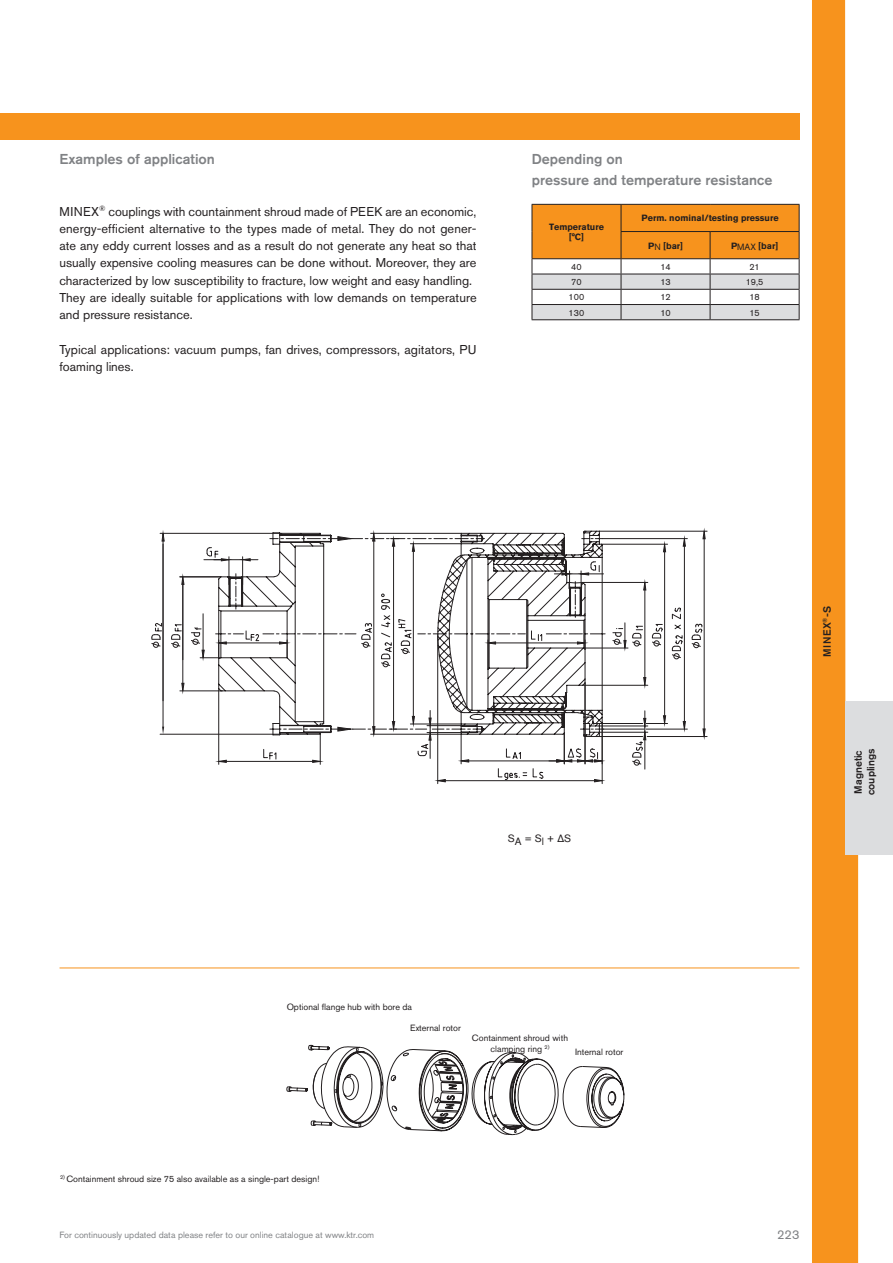
<style>
.page{position:relative;width:893px;height:1263px;background:#fff}
.page>*{position:absolute;margin:0;border:0;box-sizing:border-box;transform-origin:0 0}
.body_text_9_5___14{font:500 14.25px "Akzidenz Grotesk Pro";color:#808285}
.body_text_8_5___11_5{font:12.75px/17.2px "Akzidenz Grotesk Pro";letter-spacing:.005em;color:#231f20}
.pagina_right_8_5__10{font:12.75px "Akzidenz Grotesk Pro";color:#808285}
.tab{font:500 10.5px/12.8px "Akzidenz Grotesk Pro";color:#231f20}
.formula_7___8_4{font:10.5px "Akzidenz Grotesk Pro";color:#231f20}
.text_drawing_6___7_2{font:9px/10.8px "Akzidenz Grotesk Pro";color:#231f20;text-align:center}
.undertitle_left_6{font:9px "Akzidenz Grotesk Pro";color:#808285}
.table_editable_6___7{font:700 9px "Akzidenz Grotesk Pro";color:#231f20}
.footnote_6___7_2{font:9px "Akzidenz Grotesk Pro";color:#231f20}
.table_non-editable_n{font:9px "Akzidenz Grotesk Pro";color:#231f20}
.s1{font-weight:400}
</style>
<div class="page">
<svg style="left:286px;top:1045px;width:338px;height:90px"></svg>
<hr style="left:584px;top:648px;width:44px;height:1px;background:#231f20">
<hr style="left:645px;top:590px;width:1px;height:87px;background:#231f20">
<hr style="left:583px;top:685px;width:65px;height:1px;background:#231f20">
<hr style="left:583px;top:582px;width:65px;height:1px;background:#231f20">
<svg style="left:643px;top:582px;width:3px;height:8px"></svg>
<svg style="left:643px;top:677px;width:3px;height:8px"></svg>
<hr style="left:664px;top:552px;width:1px;height:164px;background:#231f20">
<hr style="left:601px;top:723px;width:42px;height:1px;background:#231f20">
<hr style="left:601px;top:544px;width:67px;height:1px;background:#231f20">
<svg style="left:663px;top:544px;width:3px;height:8px"></svg>
<hr style="left:684px;top:546px;width:1px;height:175px;background:#231f20">
<hr style="left:646px;top:729px;width:41px;height:1px;background:#231f20">
<hr style="left:602px;top:729px;width:42px;height:1px;background:#231f20">
<hr style="left:602px;top:538px;width:85px;height:1px;background:#231f20">
<svg style="left:683px;top:538px;width:3px;height:8px"></svg>
<svg style="left:683px;top:721px;width:3px;height:8px"></svg>
<hr style="left:704px;top:539px;width:1px;height:190px;background:#231f20">
<hr style="left:647px;top:736px;width:60px;height:1px;background:#231f20">
<hr style="left:599px;top:736px;width:44px;height:1px;background:#231f20">
<hr style="left:599px;top:531px;width:108px;height:1px;background:#231f20">
<svg style="left:703px;top:531px;width:2px;height:8px"></svg>
<svg style="left:703px;top:729px;width:2px;height:7px"></svg>
<hr style="left:645px;top:726px;width:1px;height:43px;background:#231f20">
<hr style="left:599px;top:732px;width:49px;height:1px;background:#231f20">
<hr style="left:599px;top:726px;width:49px;height:1px;background:#231f20">
<svg style="left:613px;top:608px;width:90px;height:51px"></svg>
<svg style="left:643px;top:711px;width:25px;height:15px"></svg>
<hr style="left:437px;top:634px;width:1px;height:150px;background:#231f20">
<hr style="left:602px;top:723px;width:1px;height:61px;background:#231f20">
<svg style="left:632px;top:732px;width:14px;height:33px"></svg>
<svg style="left:152px;top:533px;width:452px;height:249px"></svg>
<svg style="left:532px;top:204px;width:268px;height:116px"></svg>
<hr style="left:532px;top:274px;width:89px;height:1px;background:#231f20">
<hr style="left:621px;top:274px;width:89px;height:1px;background:#231f20">
<hr style="left:710px;top:274px;width:89px;height:1px;background:#231f20">
<hr style="left:532px;top:289px;width:89px;height:1px;background:#231f20">
<hr style="left:621px;top:289px;width:89px;height:1px;background:#231f20">
<hr style="left:710px;top:289px;width:89px;height:1px;background:#231f20">
<hr style="left:532px;top:304px;width:89px;height:1px;background:#231f20">
<hr style="left:621px;top:304px;width:89px;height:1px;background:#231f20">
<hr style="left:710px;top:304px;width:89px;height:1px;background:#231f20">
<hr style="left:532px;top:319px;width:89px;height:1px;background:#231f20">
<hr style="left:621px;top:319px;width:89px;height:1px;background:#231f20">
<hr style="left:710px;top:319px;width:89px;height:1px;background:#231f20">
<svg style="left:812px;top:0;width:46px;height:1263px;background:#f8a33e"></svg>
<div style="left:845px;top:702px;width:48px;height:153px;background:#dcdddf"></div>
<div style="left:0;top:114px;width:799px;height:26px;background:#f7931d"></div>
<hr style="left:60px;top:967px;width:739px;height:1px;background:#f7931d">
<p class="body_text_9_5___14" style="left:60px;top:150px;width:157px">Examples of application</p>
<p class="body_text_8_5___11_5" style="left:60px;top:202px;width:419px;text-align:justify">MINEX<sup>®</sup> couplings with countainment shroud made of PEEK are an economic, energy-efficient alternative to the types made of metal. They do not gener&shy;ate any eddy current losses and as a result do not generate any heat so that usually expensive cooling measures can be done without. Moreover, they are characterized by low susceptibility to fracture, low weight and easy handling.</p>
<p class="body_text_8_5___11_5" style="left:60px;top:289px;width:419px">They are ideally suitable for applications with low demands on temperature and pressure resistance.</p>
<p class="body_text_8_5___11_5" style="left:60px;top:340px;width:419px">Typical applications: vacuum pumps, fan drives, compressors, agitators, PU foaming lines.</p>
<p class="body_text_9_5___14" style="left:532px;top:150px;width:93px">Depending on</p>
<p class="body_text_9_5___14" style="left:532px;top:171px;width:242px">pressure and temperature resistance</p>
<p class="table_editable_6___7" style="left:549px;top:221px;width:56px">Temperature</p>
<p class="table_editable_6___7" style="left:569px;top:231px;width:16px">[°C]</p>
<p class="table_editable_6___7" style="left:642px;top:212px;width:139px">Perm. nominal/testing pressure</p>
<p class="table_editable_6___7" style="left:648px;top:240px;width:36px">P<span class="s1">N</span> [bar]</p>
<p class="table_editable_6___7" style="left:731px;top:240px;width:49px">P<span class="s1">MAX</span> [bar]</p>
<p class="table_non-editable_n" style="left:571px;top:261px;width:12px">40</p>
<p class="table_non-editable_n" style="left:660px;top:261px;width:12px">14</p>
<p class="table_non-editable_n" style="left:749px;top:261px;width:12px">21</p>
<p class="table_non-editable_n" style="left:571px;top:276px;width:12px">70</p>
<p class="table_non-editable_n" style="left:660px;top:276px;width:12px">13</p>
<p class="table_non-editable_n" style="left:746px;top:276px;width:19px">19,5</p>
<p class="table_non-editable_n" style="left:569px;top:291px;width:17px">100</p>
<p class="table_non-editable_n" style="left:660px;top:291px;width:12px">12</p>
<p class="table_non-editable_n" style="left:749px;top:291px;width:12px">18</p>
<p class="table_non-editable_n" style="left:569px;top:307px;width:17px">130</p>
<p class="table_non-editable_n" style="left:660px;top:307px;width:12px">10</p>
<p class="table_non-editable_n" style="left:749px;top:307px;width:12px">15</p>
<p class="formula_7___8_4" style="left:508px;top:832px;width:65px">SA = Sl + ΔS</p>
<p class="text_drawing_6___7_2" style="left:287px;top:1001px;width:127px">Optional flange hub with bore da</p>
<p class="text_drawing_6___7_2" style="left:410px;top:1022px;width:52px">External rotor</p>
<p class="text_drawing_6___7_2" style="left:472px;top:1033px;width:98px">Containment shroud with clamping ring <sup>2)</sup></p>
<p class="text_drawing_6___7_2" style="left:575px;top:1047px;width:50px">Internal rotor</p>
<p class="footnote_6___7_2" style="left:60px;top:1173px;width:261px"><sup>2)</sup> Containment shroud size 75 also available as a single-part design!</p>
<p class="undertitle_left_6" style="left:60px;top:1229px;width:316px">For continuously updated data please refer to our online catalogue at www.ktr.com</p>
<p class="tab" style="left:820px;top:656px;width:52px;rotate:-90deg">MINEX<sup>®</sup>-S</p>
<p class="tab" style="left:851px;top:795px;width:48px;rotate:-90deg">Magnetic couplings</p>
<p class="pagina_right_8_5__10" style="left:777px;top:1226px;width:24px">223</p>
</div>
